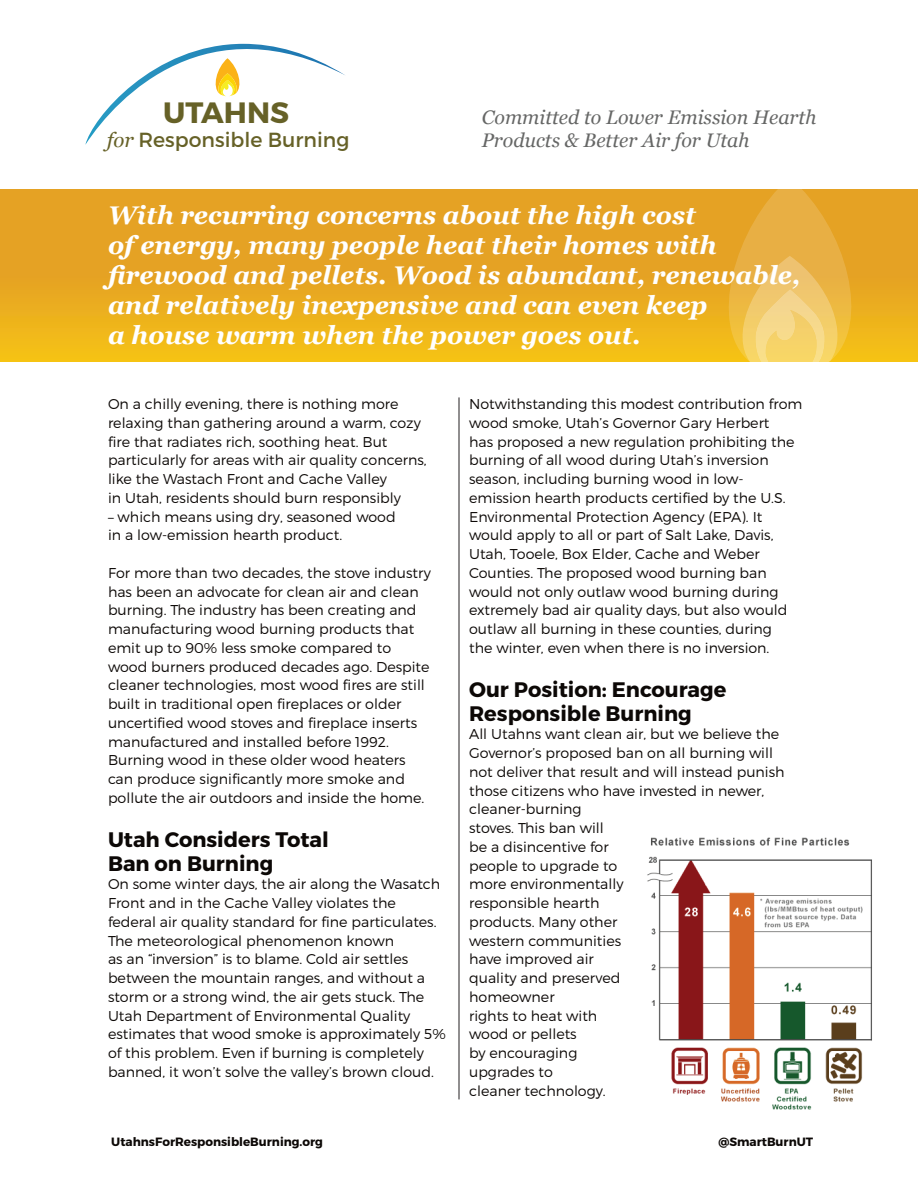
<style>
.page{position:relative;width:918px;height:1188px;background:#fff}
.page>*{position:absolute;margin:0;border:0;box-sizing:border-box;transform-origin:0 0}
.t1{font:700 29.4px "Montserrat";color:#666127}
.Lead{font:italic 700 25.5px/30px "Georgia";color:#fff}
.t2{font:700 21px/24px "Montserrat";color:#0c0806}
.t3{font:20.4px "Montserrat";color:#666127}
.t4{font:italic 19.65px/23.5px "Georgia";color:#666766}
.Body{font:300 14.25px/18.8px "Montserrat";color:#0c0806}
.t5{font:700 12px "Montserrat";color:#0c0806}
.s1{font-family:"Georgia";font-style:italic}
</style>
<div class="page">
<div style="left:0;top:189px;width:918px;height:172px;background:linear-gradient(to bottom,#e19a28,#f1ba19)"></div>
<svg style="left:729px;top:189px;width:122px;height:172px;background:#ecb94d"></svg>
<svg style="left:85px;top:43px;width:260px;height:102px"></svg>
<img style="left:647px;top:837px;width:225px;height:273px">
<hr style="left:459px;top:397px;width:1px;height:702px;background:#231f20">
<p class="t1" style="left:163px;top:94px;width:127px">UTAHNS</p>
<p class="t3" style="left:107px;top:127px;width:244px"><span class="s1">for</span> Responsible Burning</p>
<p class="t4" style="left:482px;top:104px;width:336px">Committed to Lower Emission Hearth<br>Products &amp; Better Air for Utah</p>
<p class="Lead" style="left:108px;top:199px;width:694px">With recurring concerns about the high cost<br>of energy, many people heat their homes with firewood and pellets. Wood is abundant, renewable, and relatively inexpensive and can even keep<br>a house warm when the power goes out.</p>
<p class="Body" style="left:108px;top:394px;width:320px">On a chilly evening, there is nothing more relaxing than gathering around a warm, cozy fire that radiates rich, soothing heat. But particularly for areas with air quality concerns, like the Wastach Front and Cache Valley<br>in Utah, residents should burn responsibly</p>
<p class="Body" style="left:108px;top:507px;width:289px">– which means using dry, seasoned wood in a low-emission hearth product.</p>
<p class="Body" style="left:108px;top:563px;width:324px">For more than two decades, the stove industry has been an advocate for clean air and clean burning. The industry has been creating and manufacturing wood burning products that emit up to 90% less smoke compared to wood burners produced decades ago. Despite cleaner technologies, most wood fires are still built in traditional open fireplaces or older uncertified wood stoves and fireplace inserts manufactured and installed before 1992.<br>Burning wood in these older wood heaters can produce significantly more smoke and pollute the air outdoors and inside the home.</p>
<h1 class="t2" style="left:108px;top:827px;width:222px">Utah Considers Total<br>Ban on Burning</h1>
<p class="Body" style="left:108px;top:875px;width:339px">On some winter days, the air along the Wasatch Front and in the Cache Valley violates the federal air quality standard for fine particulates.<br>The meteorological phenomenon known<br>as an “inversion” is to blame. Cold air settles between the mountain ranges, and without a storm or a strong wind, the air gets stuck. The Utah Department of Environmental Quality estimates that wood smoke is approximately 5% of this problem. Even if burning is completely banned, it won’t solve the valley’s brown cloud.</p>
<p class="Body" style="left:469px;top:394px;width:335px">Notwithstanding this modest contribution from wood smoke, Utah’s Governor Gary Herbert<br>has proposed a new regulation prohibiting the burning of all wood during Utah’s inversion season, including burning wood in low&shy;emission hearth products certified by the U.S.<br>Environmental Protection Agency (EPA). It would apply to all or part of Salt Lake, Davis, Utah, Tooele, Box Elder, Cache and Weber Counties. The proposed wood burning ban would not only outlaw wood burning during extremely bad air quality days, but also would outlaw all burning in these counties, during<br>the winter, even when there is no inversion.</p>
<h1 class="t2" style="left:469px;top:677px;width:259px">Our Position: Encourage<br>Responsible Burning</h1>
<p class="Body" style="left:469px;top:725px;width:317px">All Utahns want clean air, but we believe the<br>Governor’s proposed ban on all burning will not deliver that result and will instead punish those citizens who have invested in newer, cleaner-burning<br>stoves. This ban will<br>be a disincentive for<br>people to upgrade to<br>more environmentally<br>responsible hearth<br>products. Many other<br>western communities<br>have improved air<br>quality and preserved<br>homeowner<br>rights to heat with<br>wood or pellets<br>by encouraging<br>upgrades to<br>cleaner technology.</p>
<p class="t5" style="left:111px;top:1134px;width:213px">UtahnsForResponsibleBurning.org</p>
<p class="t5" style="left:718px;top:1134px;width:96px">@SmartBurnUT</p>
</div>
